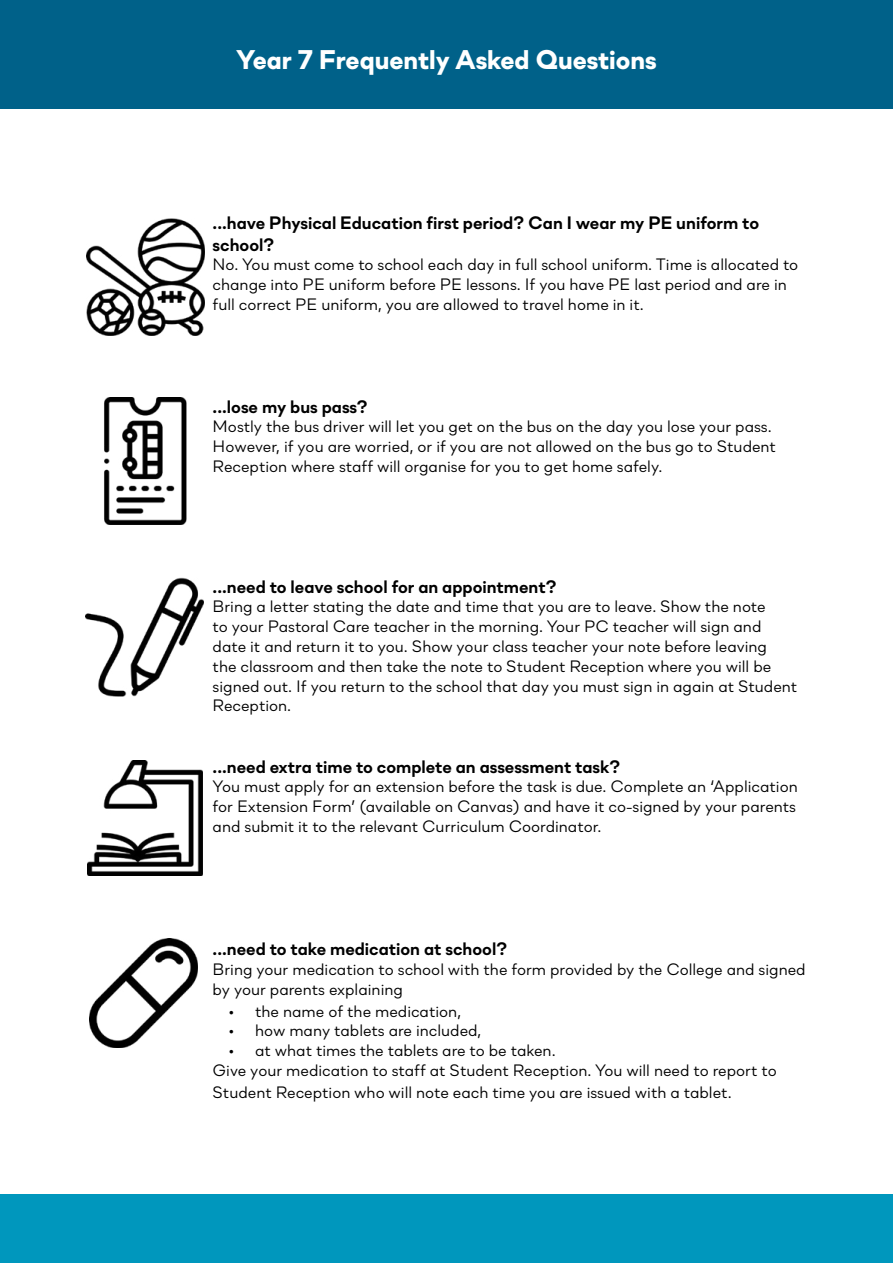
<style>
.page{position:relative;width:893px;height:1263px;background:#fff}
.page>*{position:absolute;margin:0;border:0;box-sizing:border-box;transform-origin:0 0}
.t1{font:800 27px "Soin Sans Neue";color:#fff}
.t2{font:700 18px/21.6px "Soin Sans Neue";color:#000}
.t3{font:16.5px/19.8px "Soin Sans Neue";color:#000}
</style>
<div class="page">
<div style="left:0;top:0;width:893px;height:108px;background:#006189"></div>
<div style="left:0;top:1195px;width:893px;height:68px;background:#0097bd"></div>
<img style="left:87px;top:218px;width:117px;height:118px">
<img style="left:104px;top:397px;width:83px;height:127px">
<img style="left:85px;top:577px;width:119px;height:119px">
<img style="left:87px;top:761px;width:115px;height:115px">
<img style="left:89px;top:939px;width:109px;height:108px">
<h1 class="t1" style="left:236px;top:40px;width:422px">Year 7 Frequently Asked Questions</h1>
<p class="t2" style="left:213px;top:211px;width:548px">...have Physical Education first period? Can I wear my PE uniform to school?</p>
<p class="t3" style="left:213px;top:253px;width:587px">No. You must come to school each day in full school uniform. Time is allocated to change into PE uniform before PE lessons. If you have PE last period and are in full correct PE uniform, you are allowed to travel home in it.</p>
<p class="t2" style="left:213px;top:395px;width:157px">...lose my bus pass?</p>
<p class="t3" style="left:213px;top:415px;width:565px">Mostly the bus driver will let you get on the bus on the day you lose your pass.<br>However, if you are worried, or if you are not allowed on the bus go to Student<br>Reception where staff will organise for you to get home safely.</p>
<p class="t2" style="left:213px;top:575px;width:345px">...need to leave school for an appointment?</p>
<p class="t3" style="left:213px;top:595px;width:586px">Bring a letter stating the date and time that you are to leave. Show the note<br>to your Pastoral Care teacher in the morning. Your PC teacher will sign and date it and return it to you. Show your class teacher your note before leaving<br>the classroom and then take the note to Student Reception where you will be signed out. If you return to the school that day you must sign in again at Student Reception.</p>
<p class="t2" style="left:213px;top:755px;width:409px">...need extra time to complete an assessment task?</p>
<p class="t3" style="left:213px;top:775px;width:587px;text-align:justify">You must apply for an extension before the task is due. Complete an ‘Application for Extension Form’ (available on Canvas) and have it co-signed by your parents and submit it to the relevant Curriculum Coordinator.</p>
<p class="t2" style="left:213px;top:938px;width:296px">...need to take medication at school?</p>
<p class="t3" style="left:213px;top:958px;width:595px">Bring your medication to school with the form provided by the College and signed by your parents explaining</p>
<p class="t3" style="left:228px;top:999px;width:235px">• the name of the medication,</p>
<p class="t3" style="left:228px;top:1019px;width:255px">• how many tablets are included,</p>
<p class="t3" style="left:213px;top:1039px;width:566px;text-indent:16px">• at what times the tablets are to be taken.<br>Give your medication to staff at Student Reception. You will need to report to</p>
<p class="t3" style="left:213px;top:1080px;width:521px">Student Reception who will note each time you are issued with a tablet.</p>
</div>
